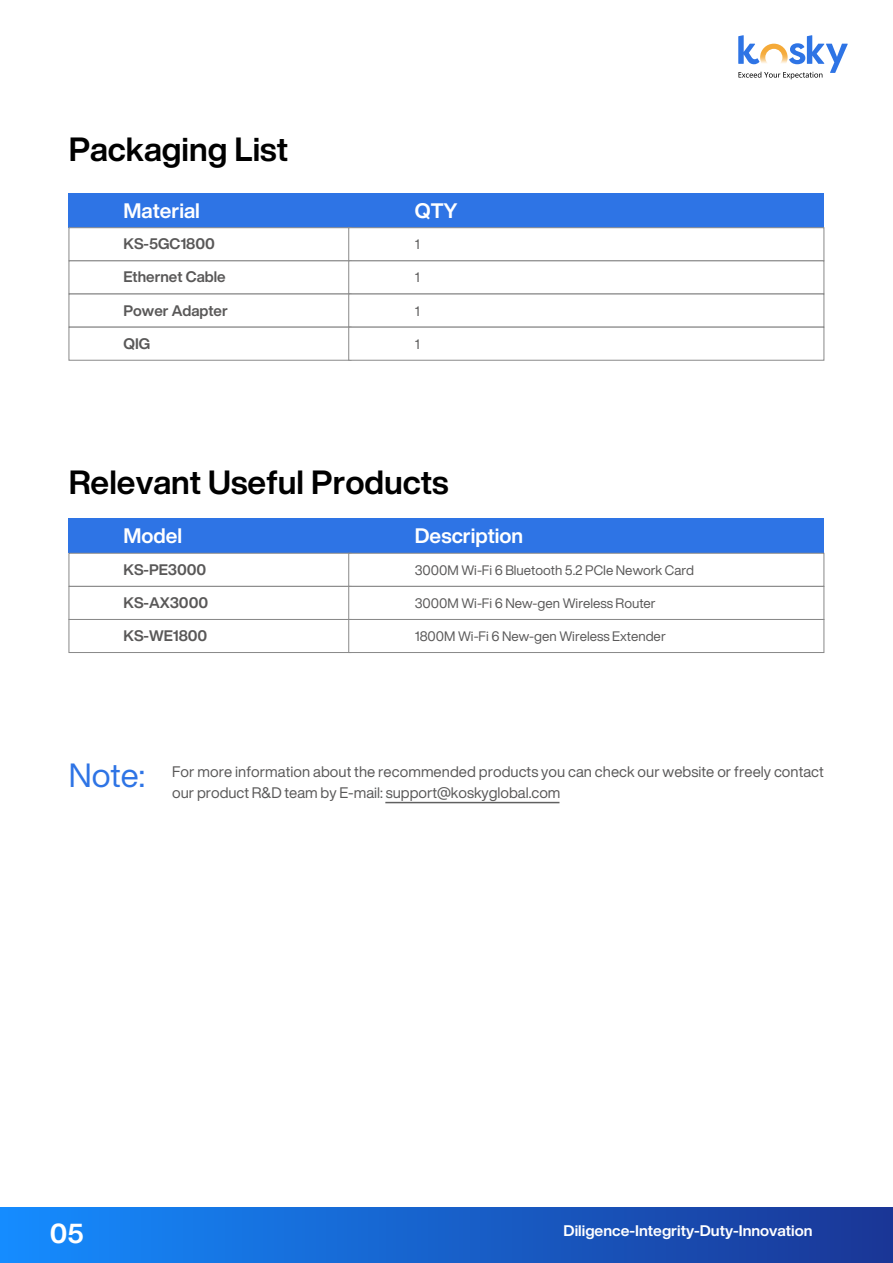
<style>
.page{position:relative;width:893px;height:1263px;background:#fff}
.page>*{position:absolute;margin:0;border:0;box-sizing:border-box;transform-origin:0 0}
.t1{font:700 33px "Helvetica Now Display";color:#000}
.t2{font:700 27px "Helvetica Now Display";color:#fff}
.t3{font:700 20.7px "Helvetica Now Display";color:#fff}
.t4{font:700 15.15px "Helvetica Now Display";color:#fff}
.t5{font:15px/21px "Helvetica Now Display";letter-spacing:.005em;color:#595858}
.t6{font:700 15px "Helvetica Now Display";color:#595858}
.t7{font:13.5px "Helvetica Now Display";color:#595858}
.s1{font-size:33px;color:#2e74e5}
</style>
<div class="page">
<svg style="left:738px;top:35px;width:109px;height:44px"></svg>
<div style="left:0;top:1207px;width:892px;height:56px;background:linear-gradient(to right,#158cff,#1a3696)"></div>
<div style="left:69px;top:193px;width:279px;height:35px;background:#2e74e5"></div>
<div style="left:349px;top:193px;width:474px;height:35px;background:#2e74e5"></div>
<div style="left:69px;top:227px;width:282px;height:34px;background:#fff;border:1px solid #898989"></div>
<div style="left:348px;top:227px;width:475px;height:34px;background:#fff;border:1px solid #898989"></div>
<div style="left:69px;top:261px;width:282px;height:33px;background:#fff;border:1px solid #898989"></div>
<div style="left:348px;top:261px;width:475px;height:33px;background:#fff;border:1px solid #898989"></div>
<div style="left:69px;top:294px;width:282px;height:33px;background:#fff;border:1px solid #898989"></div>
<div style="left:348px;top:294px;width:475px;height:33px;background:#fff;border:1px solid #898989"></div>
<div style="left:69px;top:327px;width:282px;height:33px;background:#fff;border:1px solid #898989"></div>
<div style="left:348px;top:327px;width:475px;height:33px;background:#fff;border:1px solid #898989"></div>
<div style="left:69px;top:518px;width:279px;height:35px;background:#2e74e5"></div>
<div style="left:349px;top:518px;width:474px;height:35px;background:#2e74e5"></div>
<div style="left:69px;top:553px;width:282px;height:34px;background:#fff;border:1px solid #898989"></div>
<div style="left:348px;top:553px;width:475px;height:34px;background:#fff;border:1px solid #898989"></div>
<div style="left:69px;top:586px;width:282px;height:34px;background:#fff;border:1px solid #898989"></div>
<div style="left:348px;top:586px;width:475px;height:34px;background:#fff;border:1px solid #898989"></div>
<div style="left:69px;top:619px;width:282px;height:34px;background:#fff;border:1px solid #898989"></div>
<div style="left:348px;top:619px;width:475px;height:34px;background:#fff;border:1px solid #898989"></div>
<hr style="left:385px;top:802px;width:174px;height:1px;background:#606060">
<h1 class="t1" style="left:69px;top:127px;width:221px">Packaging List</h1>
<h3 class="t3" style="left:123px;top:196px;width:78px">Material</h3>
<h3 class="t3" style="left:414px;top:196px;width:44px">QTY</h3>
<p class="t6" style="left:123px;top:234px;width:93px">KS-5GC1800</p>
<p class="t7" style="left:415px;top:235px;width:6px">1</p>
<p class="t6" style="left:123px;top:267px;width:104px">Ethernet Cable</p>
<p class="t7" style="left:415px;top:268px;width:6px">1</p>
<p class="t6" style="left:123px;top:300px;width:106px">Power Adapter</p>
<p class="t7" style="left:415px;top:301px;width:6px">1</p>
<p class="t6" style="left:123px;top:333px;width:28px">QIG</p>
<p class="t7" style="left:415px;top:335px;width:6px">1</p>
<h1 class="t1" style="left:69px;top:460px;width:381px">Relevant Useful Products</h1>
<h3 class="t3" style="left:123px;top:522px;width:60px">Model</h3>
<h3 class="t3" style="left:414px;top:522px;width:110px">Description</h3>
<p class="t6" style="left:123px;top:559px;width:84px">KS-PE3000</p>
<p class="t7" style="left:415px;top:561px;width:281px">3000M Wi-Fi 6 Bluetooth 5.2 PCIe Nework Card</p>
<p class="t6" style="left:123px;top:592px;width:86px">KS-AX3000</p>
<p class="t7" style="left:415px;top:594px;width:242px">3000M Wi-Fi 6 New-gen Wireless Router</p>
<p class="t6" style="left:123px;top:625px;width:85px">KS-WE1800</p>
<p class="t7" style="left:415px;top:627px;width:252px">1800M Wi-Fi 6 New-gen Wireless Extender</p>
<p class="t5" style="left:172px;top:761px;width:653px;text-indent:-103px"><span class="s1">Note:</span> For more information about the recommended products you can check our website or freely contact our product R&amp;D team by E-mail: support@koskyglobal.com</p>
<h2 class="t2" style="left:50px;top:1215px;width:35px">05</h2>
<p class="t4" style="left:563px;top:1220px;width:250px">Diligence-Integrity-Duty-Innovation</p>
</div>
